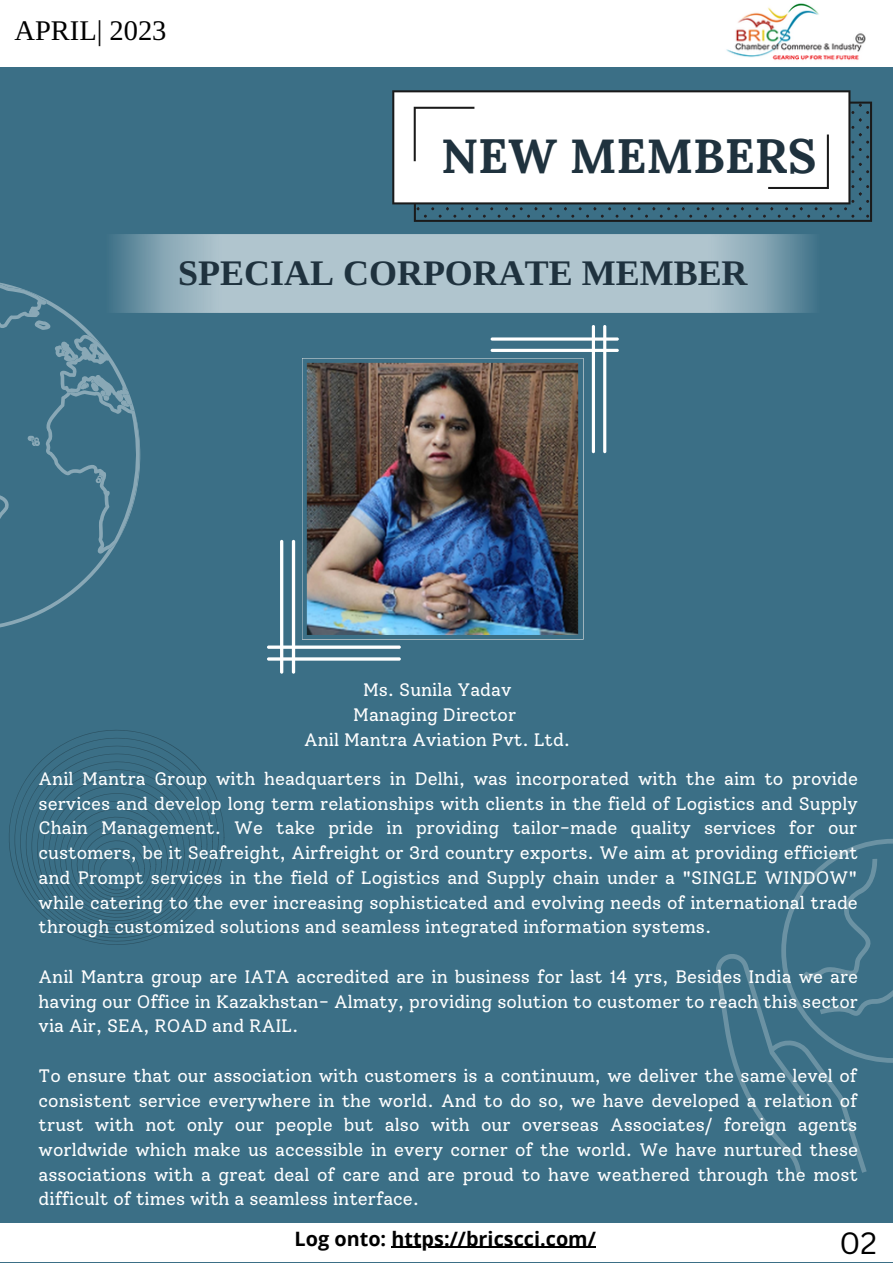
<style>
.page{position:relative;width:893px;height:1264px;background:#fff}
.page>*{position:absolute;margin:0;border:0;box-sizing:border-box;transform-origin:0 0}
.t1{font:700 48px "Lora";color:#1f323e}
.t2{font:700 36px "Libra Serif Modern";color:#1f323e}
.t3{font:30px "Canva Sans";color:#000}
.t4{font:28.5px "Libra Serif Modern";color:#000}
.t5{font:700 19.8px "Open Sans";color:#000}
.t6{font:18px/24.8px "Solway";color:#fff;text-align:justify}
</style>
<div class="page">
<div style="left:0;top:0;width:892px;height:1262px;background:#3b6f86"></div>
<div style="left:0;top:0;width:892px;height:66px;background:#fff"></div>
<div style="left:1px;top:1223px;width:891px;height:38px;background:#fff"></div>
<img style="left:726px;top:3px;width:139px;height:57px">
<svg style="left:414px;top:102px;width:458px;height:120px"></svg>
<svg style="left:392px;top:90px;width:458px;height:114px;background:#dadbdb"></svg>
<svg style="left:413px;top:104px;width:456px;height:114px;background:#dce3e7"></svg>
<svg style="left:9px;top:730px;width:210px;height:155px"></svg>
<svg style="left:13px;top:737px;width:200px;height:208px"></svg>
<svg style="left:0;top:284px;width:141px;height:341px"></svg>
<svg style="left:716px;top:839px;width:176px;height:333px"></svg>
<img style="left:106px;top:234px;width:707px;height:79px">
<img style="left:302px;top:358px;width:277px;height:277px">
<img style="left:267px;top:540px;width:134px;height:133px">
<svg style="left:490px;top:325px;width:128px;height:128px"></svg>
<hr style="left:391px;top:1246px;width:205px;height:1px;background:#000">
<h3 class="t4" style="left:14px;top:16px;width:153px">APRIL| 2023</h3>
<h1 class="t1" style="left:441px;top:125px;width:377px">NEW MEMBERS</h1>
<h2 class="t2" style="left:178px;top:252px;width:571px">SPECIAL CORPORATE MEMBER</h2>
<p class="t6" style="left:304px;top:677px;width:268px;text-align:center">Ms. Sunila Yadav<br>Managing Director<br>Anil Mantra Aviation Pvt. Ltd.</p>
<p class="t6" style="left:39px;top:766px;width:820px">Anil Mantra Group with headquarters in Delhi, was incorporated with the aim to provide services and develop long term relationships with clients in the field of Logistics and Supply Chain Management. We take pride in providing tailor-made quality services for our customers, be it Seafreight, Airfreight or 3rd country exports. We aim at providing efficient and Prompt services in the field of Logistics and Supply chain under a "SINGLE WINDOW" while catering to the ever increasing sophisticated and evolving needs of international trade through customized solutions and seamless integrated information systems.</p>
<p class="t6" style="left:39px;top:964px;width:821px">Anil Mantra group are IATA accredited are in business for last 14 yrs, Besides India we are having our Office in Kazakhstan- Almaty, providing solution to customer to reach this sector via Air, SEA, ROAD and RAIL.</p>
<p class="t6" style="left:39px;top:1063px;width:821px">To ensure that our association with customers is a continuum, we deliver the same level of consistent service everywhere in the world. And to do so, we have developed a relation of trust with not only our people but also with our overseas Associates/ foreign agents worldwide which make us accessible in every corner of the world. We have nurtured these associations with a great deal of care and are proud to have weathered through the most difficult of times with a seamless interface.</p>
<p class="t5" style="left:294px;top:1224px;width:303px">Log onto: https://bricscci.com/</p>
<h3 class="t3" style="left:839px;top:1221px;width:39px">02</h3>
</div>
